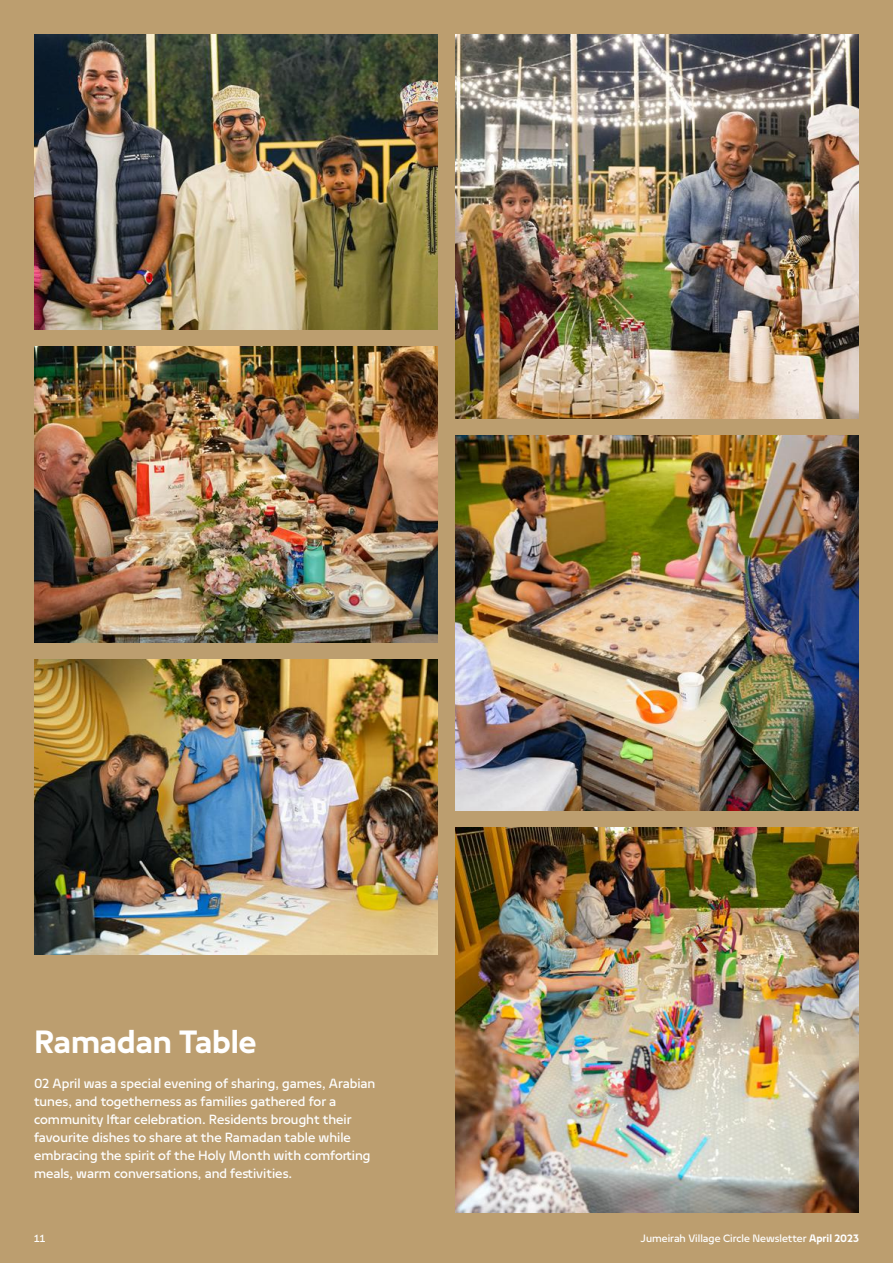
<style>
.page{position:relative;width:893px;height:1263px;background:#bc9e6f}
.page>*{position:absolute;margin:0;border:0;box-sizing:border-box;transform-origin:0 0}
.t1{font:700 36px "Nakheel Text";color:#fff}
.t2{font:15px/18px "Nakheel Text";color:#fff}
.t3{font:12px "Nakheel Text";color:#fff}
.s1{font-weight:700}
</style>
<div class="page">
<img style="left:455px;top:34px;width:404px;height:384px">
<img style="left:455px;top:828px;width:404px;height:384px">
<img style="left:455px;top:435px;width:404px;height:376px">
<img style="left:34px;top:659px;width:404px;height:295px">
<img style="left:34px;top:34px;width:404px;height:295px">
<img style="left:34px;top:346px;width:404px;height:296px">
<h1 class="t1" style="left:34px;top:1016px;width:224px">Ramadan Table</h1>
<p class="t2" style="left:34px;top:1074px;width:343px">02 April was a special evening of sharing, games, Arabian tunes, and togetherness as families gathered for a community Iftar celebration. Residents brought their favourite dishes to share at the Ramadan table while embracing the spirit of the Holy Month with comforting meals, warm conversations, and festivities.</p>
<p class="t3" style="left:34px;top:1230px;width:13px">11</p>
<p class="t3" style="left:641px;top:1230px;width:220px">Jumeirah Village Circle Newsletter <span class="s1">April 2023</span></p>
</div>
